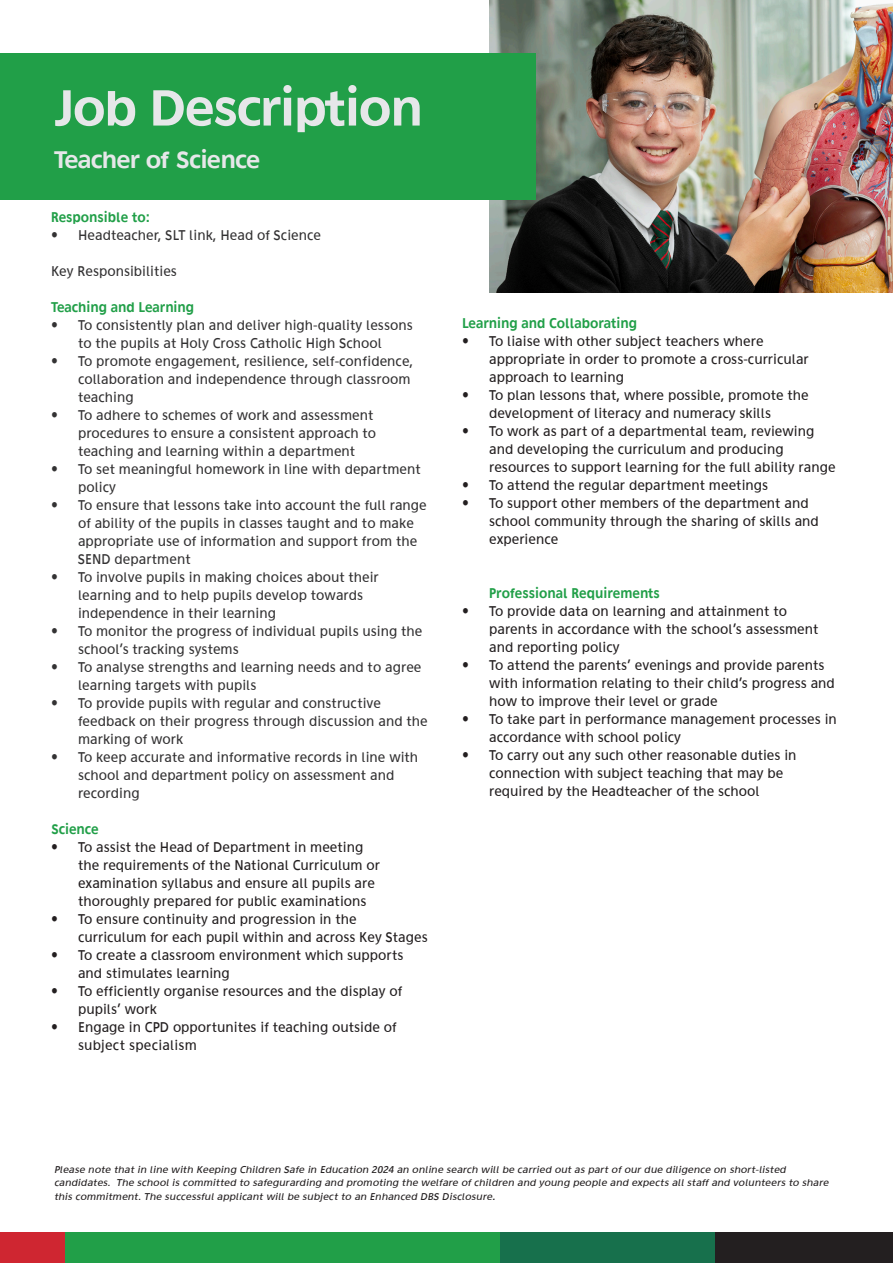
<style>
.page{position:relative;width:893px;height:1263px;background:#fff}
.page>*{position:absolute;margin:0;border:0;box-sizing:border-box;transform-origin:0 0}
.t1{font:54px "Agan S65";letter-spacing:-.03em;color:#e6e7e9}
.t2{font:25.5px "Agan S65";letter-spacing:-.03em;color:#e6e7e9}
.t3{font:15px/18px "Agan S55";color:#231f20;scale:.91 1}
.t4{font:15px/18px "Agan S55";color:#333233;scale:.91 1}
.t5{font:15px "Agan S65";color:#219f48;scale:.91 1}
.t6{font:italic 10.5px/12.6px "Agan S55";color:#231f20}
.s1{font-size:12px}
</style>
<div class="page">
<img style="left:489px;top:0;width:404px;height:292px">
<div style="left:627px;top:1232px;width:266px;height:31px;background:#231f20"></div>
<div style="left:445px;top:1232px;width:269px;height:31px;background:#17704c"></div>
<div style="left:29px;top:1232px;width:471px;height:31px;background:#219f48"></div>
<div style="left:0;top:1232px;width:64px;height:31px;background:#cf2631"></div>
<div style="left:0;top:53px;width:536px;height:147px;background:#219f48"></div>
<p class="t1" style="left:54px;top:78px;width:370px">Job Description</p>
<p class="t2" style="left:54px;top:145px;width:208px">Teacher of Science</p>
<p class="t5" style="left:51px;top:208px;width:110px">Responsible to:</p>
<p class="t4" style="left:51px;top:226px;width:298px">• Headteacher, SLT link, Head of Science</p>
<p class="t4" style="left:51px;top:262px;width:140px">Key Responsibilities</p>
<p class="t5" style="left:51px;top:298px;width:159px">Teaching and Learning</p>
<p class="t4" style="left:51px;top:316px;width:399px;text-align:center">• To consistently plan and deliver high-quality lessons to the pupils at Holy Cross Catholic High School</p>
<p class="t4" style="left:78px;top:352px;width:370px;text-indent:-27px">• To promote engagement, resilience, self-confidence, collaboration and independence through classroom teaching</p>
<p class="t4" style="left:78px;top:406px;width:329px;text-indent:-27px">• To adhere to schemes of work and assessment procedures to ensure a consistent approach to teaching and learning within a department</p>
<p class="t4" style="left:78px;top:460px;width:378px;text-indent:-27px">• To set meaningful homework in line with department policy</p>
<p class="t4" style="left:78px;top:496px;width:385px;text-indent:-27px">• To ensure that lessons take into account the full range of ability of the pupils in classes taught and to make appropriate use of information and support from the SEND department</p>
<p class="t4" style="left:78px;top:568px;width:332px;text-indent:-27px">• To involve pupils in making choices about their learning and to help pupils develop towards independence in their learning</p>
<p class="t4" style="left:78px;top:622px;width:380px;text-indent:-27px">• To monitor the progress of individual pupils using the school’s tracking systems</p>
<p class="t4" style="left:78px;top:658px;width:379px;text-indent:-27px">• To analyse strengths and learning needs and to agree learning targets with pupils</p>
<p class="t4" style="left:78px;top:694px;width:386px;text-indent:-27px">• To provide pupils with regular and constructive feedback on their progress through discussion and the marking of work</p>
<p class="t4" style="left:78px;top:748px;width:375px;text-indent:-27px">• To keep accurate and informative records in line with school and department policy on assessment and recording</p>
<p class="t5" style="left:51px;top:820px;width:54px">Science</p>
<p class="t3" style="left:78px;top:838px;width:333px;text-indent:-27px">• To assist the Head of Department in meeting the requirements of the National Curriculum or examination syllabus and ensure all pupils are thoroughly prepared for public examinations</p>
<p class="t3" style="left:78px;top:910px;width:386px;text-indent:-27px">• To ensure continuity and progression in the curriculum for each pupil within and across Key Stages</p>
<p class="t3" style="left:78px;top:946px;width:359px;text-indent:-27px">• To create a classroom environment which supports and stimulates learning</p>
<p class="t3" style="left:78px;top:982px;width:358px;text-indent:-27px">• To efficiently organise resources and the display of pupils’ work</p>
<p class="t3" style="left:78px;top:1018px;width:352px;text-indent:-27px">• Engage in CPD opportunites if teaching outside of subject specialism</p>
<p class="t5" style="left:462px;top:315px;width:194px">Learning and Collaborating</p>
<p class="t3" style="left:489px;top:333px;width:353px;text-indent:-27px">• To liaise with other subject teachers where appropriate in order to promote a cross-curricular approach to learning</p>
<p class="t3" style="left:489px;top:387px;width:353px;text-indent:-27px">• To plan lessons that, where possible, promote the development of literacy and numeracy skills</p>
<p class="t3" style="left:489px;top:423px;width:382px;text-indent:-27px">• To work as part of a departmental team, reviewing and developing the curriculum and producing resources to support learning for the full ability range</p>
<p class="t3" style="left:462px;top:477px;width:338px">• To attend the regular department meetings</p>
<p class="t3" style="left:489px;top:495px;width:364px;text-indent:-27px">• To support other members of the department and school community through the sharing of skills and experience</p>
<p class="t5" style="left:489px;top:585px;width:189px">Professional Requirements</p>
<p class="t3" style="left:489px;top:603px;width:364px;text-indent:-27px">• To provide data on learning and attainment to parents in accordance with the school’s assessment and reporting policy</p>
<p class="t3" style="left:489px;top:657px;width:382px;text-indent:-27px">• To attend the parents’ evenings and provide parents with information relating to their child’s progress and how to improve their level or grade</p>
<p class="t3" style="left:489px;top:711px;width:384px;text-indent:-27px">• To take part in performance management processes in accordance with school policy</p>
<p class="t3" style="left:489px;top:747px;width:339px;text-indent:-27px">• To carry out any such other reasonable duties in connection with subject teaching that may be required by the Headteacher of the school</p>
<p class="t6" style="left:54px;top:1163px;width:778px">Please note that in line with Keeping Children Safe in Education 2024 an online search will be carried out as part of our due diligence on short-listed candidates. The school is committed to safegurarding and promoting the welfare of children and young people and expects all staff and volunteers to share</p>
<p class="t6" style="left:54px;top:1190px;width:445px">this commitment. The successful applicant will be subject to an Enhanced DBS Disclosure<span class="s1">.</span></p>
</div>
